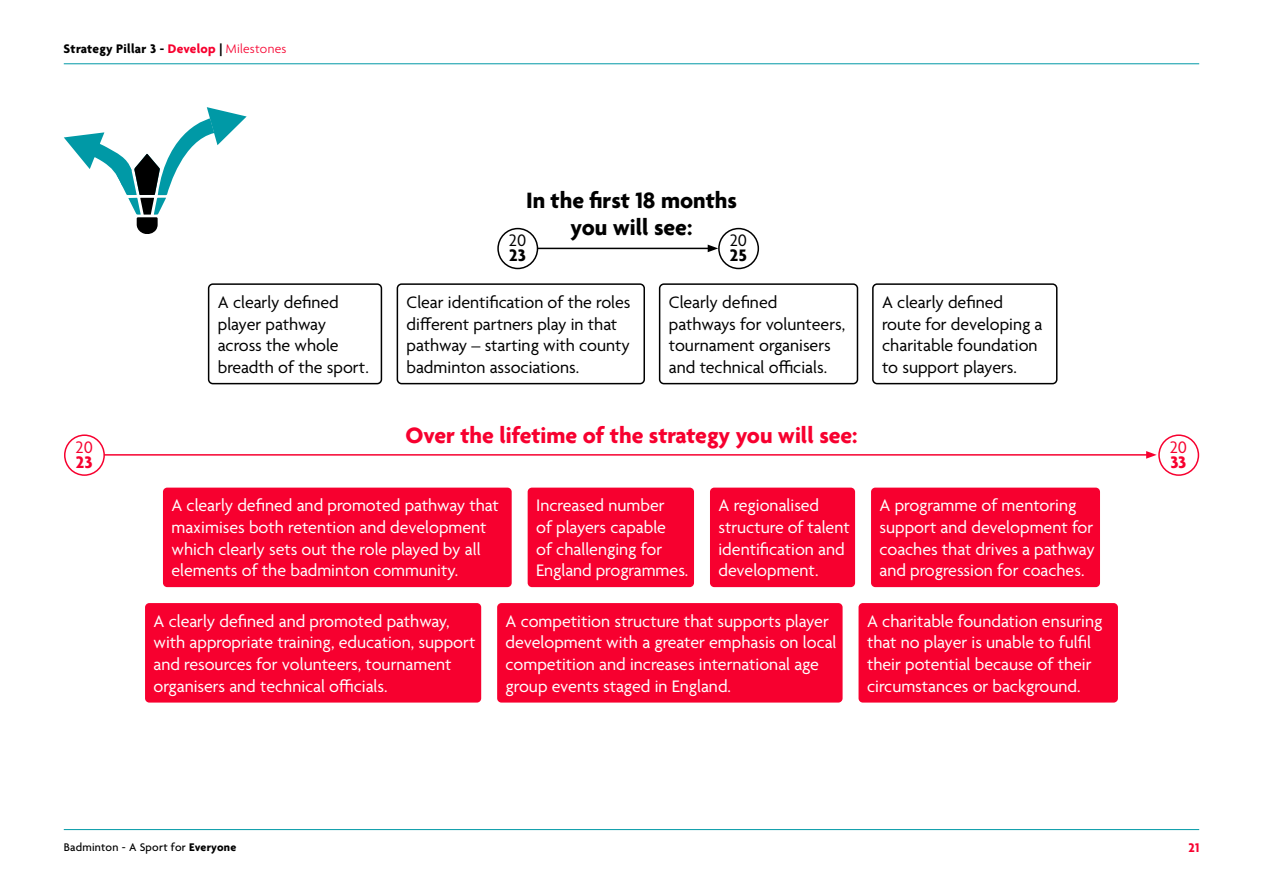
<style>
.page{position:relative;width:1263px;height:893px;background:#fff}
.page>*{position:absolute;margin:0;border:0;box-sizing:border-box;transform-origin:0 0}
.t1{font:700 24px "Agenda";color:#f7002f}
.t2{font:700 24px "Agenda";color:#000}
.t3{font:18px/21.6px "Agenda";color:#fff}
.t4{font:18px/21.6px "Agenda";color:#000}
.t5{font:18px "Agenda";color:#f7002f}
.t6{font:700 18px "Agenda";color:#f7002f}
.t7{font:700 18px "Agenda";color:#000}
.t8{font:700 13.5px "Agenda";letter-spacing:.02em;color:#000}
.t9{font:700 13.5px "Agenda";color:#f7002f}
.t10{font:500 12px "Agenda";letter-spacing:.02em;color:#000}
.s1{color:#f7002f}
.s2{font-weight:300;color:#f7002f}
.s3{font-weight:700}
</style>
<div class="page">
<hr style="left:64px;top:63px;width:1135px;height:1px;background:#0099a6">
<hr style="left:64px;top:829px;width:1135px;height:1px;background:#0099a6">
<hr style="left:91px;top:454px;width:1057px;height:2px;background:#f7002f">
<svg style="left:1146px;top:451px;width:11px;height:8px"></svg>
<div style="left:65px;top:435px;width:39px;height:40px;background:#fff;border-radius:50%"></div>
<div style="left:64px;top:434px;width:41px;height:42px;border:2px solid #f7002f;border-radius:50%"></div>
<hr style="left:522px;top:248px;width:188px;height:1px;background:#000">
<svg style="left:708px;top:245px;width:10px;height:7px"></svg>
<div style="left:163px;top:488px;width:349px;height:99px;background:#f7002f;border-radius:4px"></div>
<div style="left:208px;top:283px;width:174px;height:101px;border:2px solid #000;border-radius:4px"></div>
<div style="left:397px;top:283px;width:248px;height:101px;border:2px solid #000;border-radius:4px"></div>
<div style="left:1158px;top:434px;width:41px;height:42px;border:2px solid #f7002f;border-radius:50%"></div>
<div style="left:498px;top:229px;width:39px;height:39px;background:#fff;border-radius:50%"></div>
<div style="left:497px;top:228px;width:41px;height:41px;border:2px solid #000;border-radius:50%"></div>
<div style="left:718px;top:228px;width:41px;height:41px;border:2px solid #000;border-radius:50%"></div>
<div style="left:528px;top:488px;width:166px;height:99px;background:#f7002f;border-radius:4px"></div>
<div style="left:145px;top:603px;width:336px;height:100px;background:#f7002f;border-radius:4px"></div>
<div style="left:497px;top:603px;width:345px;height:100px;background:#f7002f;border-radius:4px"></div>
<svg style="left:64px;top:107px;width:183px;height:127px"></svg>
<div style="left:659px;top:283px;width:199px;height:101px;border:2px solid #000;border-radius:4px"></div>
<div style="left:872px;top:283px;width:185px;height:101px;border:2px solid #000;border-radius:4px"></div>
<div style="left:710px;top:488px;width:145px;height:99px;background:#f7002f;border-radius:4px"></div>
<div style="left:871px;top:488px;width:229px;height:99px;background:#f7002f;border-radius:4px"></div>
<div style="left:858px;top:603px;width:260px;height:100px;background:#f7002f;border-radius:4px"></div>
<p class="t8" style="left:64px;top:41px;width:224px">Strategy Pillar 3 - <span class="s1">Develop</span> | <span class="s2">Milestones</span></p>
<p class="t2" style="left:526px;top:187px;width:212px">In the first 18 months</p>
<p class="t2" style="left:571px;top:214px;width:123px">you will see:</p>
<p class="t4" style="left:509px;top:231px;width:19px">20</p>
<p class="t7" style="left:509px;top:246px;width:18px">23</p>
<p class="t4" style="left:730px;top:231px;width:19px">20</p>
<p class="t7" style="left:730px;top:246px;width:18px">25</p>
<p class="t5" style="left:76px;top:437px;width:19px">20</p>
<p class="t6" style="left:76px;top:452px;width:18px">23</p>
<p class="t4" style="left:218px;top:292px;width:152px">A clearly defined player pathway across the whole breadth of the sport.</p>
<p class="t4" style="left:407px;top:292px;width:225px">Clear identification of the roles different partners play in that pathway – starting with county badminton associations.</p>
<p class="t4" style="left:669px;top:292px;width:178px">Clearly defined pathways for volunteers, tournament organisers and technical officials.</p>
<p class="t4" style="left:882px;top:292px;width:162px">A clearly defined route for developing a charitable foundation to support players.</p>
<p class="t1" style="left:405px;top:422px;width:454px">Over the lifetime of the strategy you will see:</p>
<p class="t3" style="left:171px;top:496px;width:329px">A clearly defined and promoted pathway that maximises both retention and development which clearly sets out the role played by all elements of the badminton community.</p>
<p class="t3" style="left:536px;top:496px;width:154px">Increased number<br>of players capable<br>of challenging for<br>England programmes.</p>
<p class="t3" style="left:718px;top:496px;width:133px">A regionalised structure of talent identification and development.</p>
<p class="t3" style="left:879px;top:496px;width:217px">A programme of mentoring support and development for coaches that drives a pathway and progression for coaches.</p>
<p class="t3" style="left:867px;top:611px;width:237px">A charitable foundation ensuring that no player is unable to fulfil their potential because of their circumstances or background.</p>
<p class="t3" style="left:154px;top:611px;width:323px">A clearly defined and promoted pathway, with appropriate training, education, support and resources for volunteers, tournament organisers and technical officials.</p>
<p class="t3" style="left:506px;top:611px;width:332px">A competition structure that supports player development with a greater emphasis on local competition and increases international age group events staged in England.</p>
<p class="t5" style="left:1170px;top:437px;width:19px">20</p>
<p class="t6" style="left:1170px;top:452px;width:17px">33</p>
<p class="t10" style="left:64px;top:841px;width:174px">Badminton - A Sport for <span class="s3">Everyone</span></p>
<p class="t9" style="left:1188px;top:840px;width:12px">21</p>
</div>
